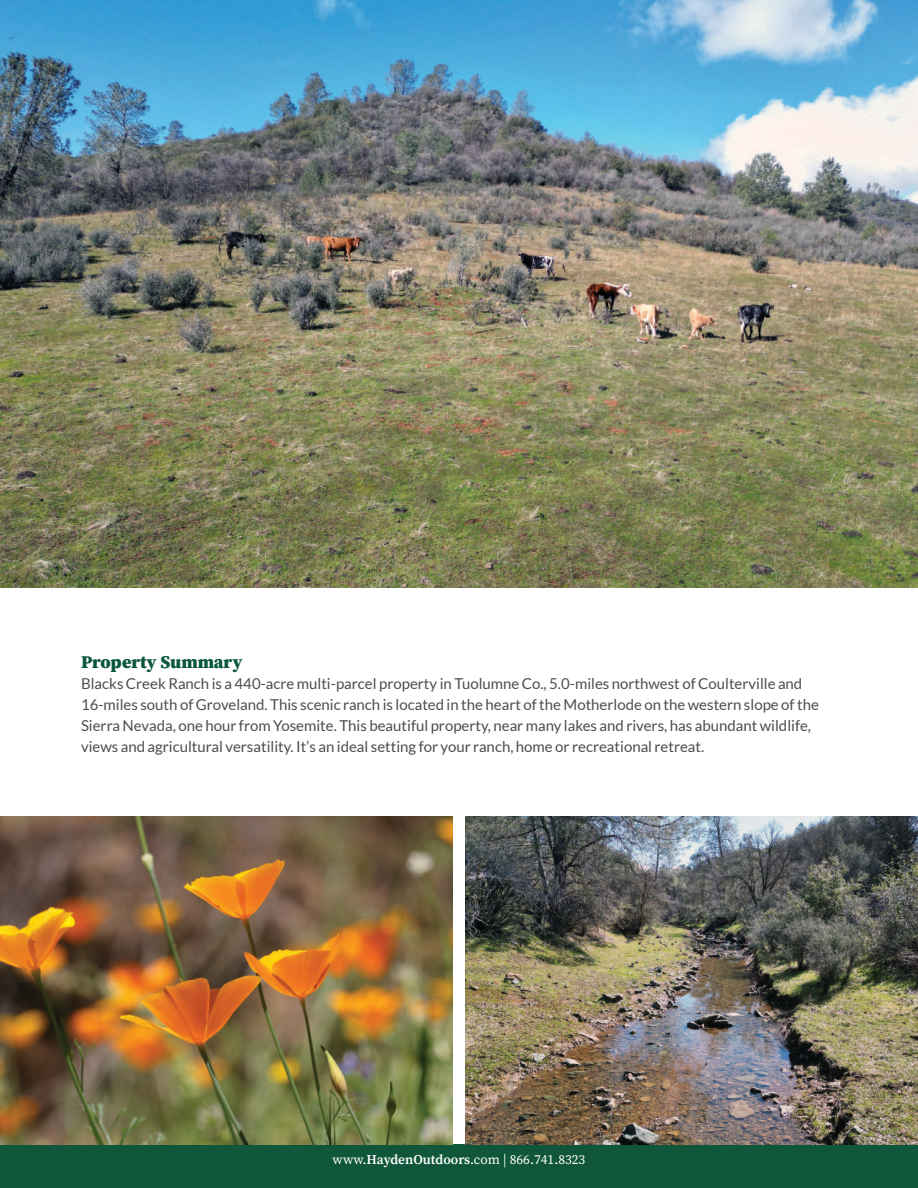
<style>
.page{position:relative;width:918px;height:1188px;background:#fff}
.page>*{position:absolute;margin:0;border:0;box-sizing:border-box;transform-origin:0 0}
.t1{font:900 18px "Source Serif Pro";color:#0a5640}
.t2{font:15px/21px "Lato";color:#4d4d4f}
.t3{font:13.5px "Source Serif Pro";color:#fff}
.s1{font-weight:600}
</style>
<div class="page">
<div style="left:0;top:1144px;width:918px;height:44px;background:#0f563b"></div>
<img style="left:0;top:0;width:918px;height:588px">
<img style="left:0;top:816px;width:453px;height:328px">
<img style="left:465px;top:816px;width:453px;height:328px">
<p class="t1" style="left:81px;top:650px;width:163px">Property Summary</p>
<p class="t2" style="left:81px;top:673px;width:739px">Blacks Creek Ranch is a 440-acre multi-parcel property in Tuolumne Co., 5.0-miles northwest of Coulterville and 16-miles south of Groveland. This scenic ranch is located in the heart of the Motherlode on the western slope of the Sierra Nevada, one hour from Yosemite. This beautiful property, near many lakes and rivers, has abundant wildlife, views and agricultural versatility. It’s an ideal setting for your ranch, home or recreational retreat.</p>
<p class="t3" style="left:333px;top:1151px;width:254px">www.<span class="s1">HaydenOutdoors</span>.com | 866.741.8323</p>
</div>
